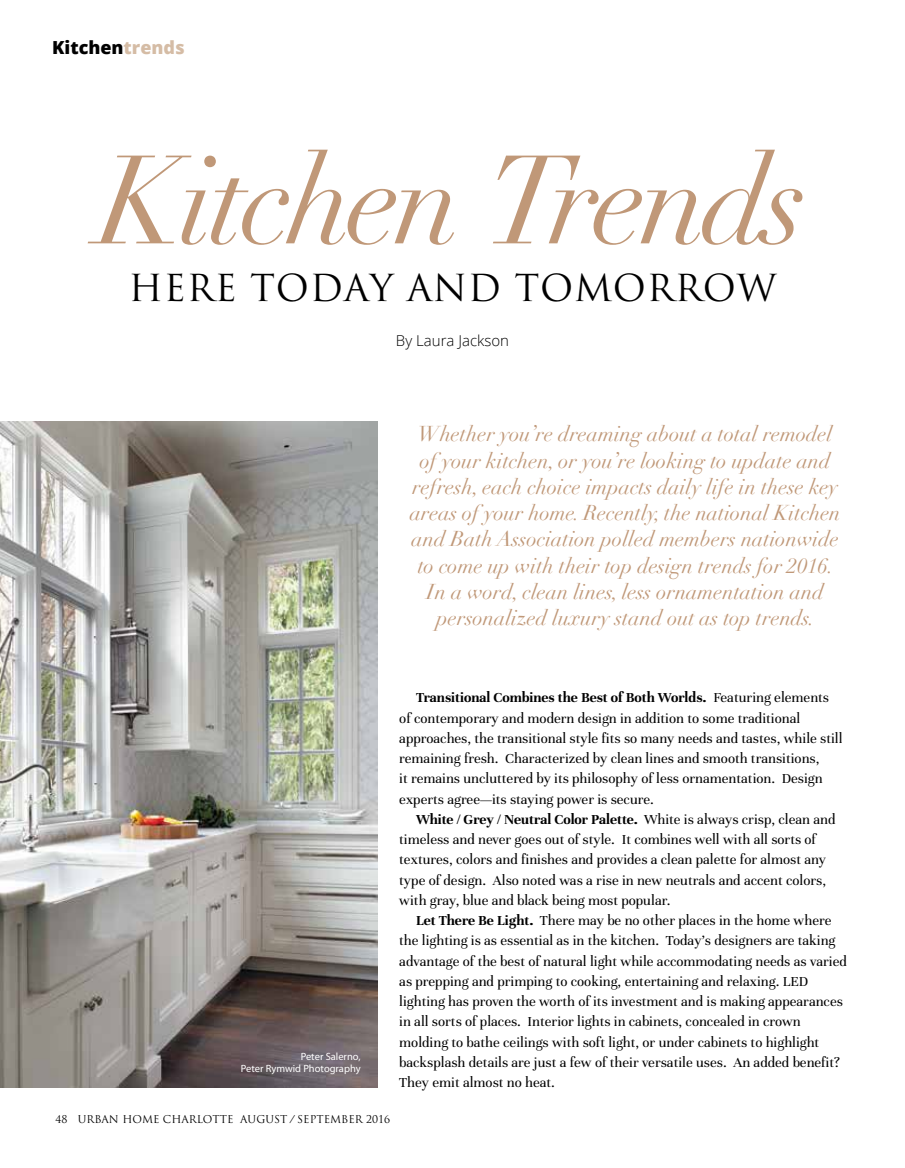
<style>
.page{position:relative;width:905px;height:1168px;background:#fff}
.page>*{position:absolute;margin:0;border:0;box-sizing:border-box;transform-origin:0 0}
.t1{font:italic 123.15px "Didot";letter-spacing:-.04em;color:#c09878}
.t2{font:36.15px "Trajan Pro";letter-spacing:.02em;color:#000}
.t3{font:italic 21px/26.2px "Didot";color:#c09878;text-align:center}
.t4{font:800 18px "Open Sans";color:#000}
.t5{font:15px/20.2px "Unna";color:#000}
.t6{font:300 15px "Open Sans";color:#000}
.t7{font:10.5px "Trajan Pro";color:#000}
.t8{font:10.5px/12.6px "Myriad Pro";color:#fff;text-align:right}
.s1{color:#d5bca5}
.s2{font-weight:700}
</style>
<div class="page">
<img style="left:0;top:421px;width:378px;height:666px">
<p class="t4" style="left:52px;top:34px;width:134px">Kitchen<span class="s1">trends</span></p>
<h1 class="t1" style="left:98px;top:125px;width:710px">Kitchen Trends</h1>
<h2 class="t2" style="left:128px;top:265px;width:649px">HERE TODAY AND TOMORROW</h2>
<p class="t6" style="left:396px;top:330px;width:115px">By Laura Jackson</p>
<p class="t3" style="left:409px;top:421px;width:432px">Whether you’re dreaming about a total remodel of your kitchen, or you’re looking to update and refresh, each choice impacts daily life in these key areas of your home. Recently, the national Kitchen and Bath Association polled members nationwide to come up with their top design trends for 2016.<br>In a word, clean lines, less ornamentation and personalized luxury stand out as top trends.</p>
<p class="t8" style="left:241px;top:1050px;width:121px">Peter Salerno,<br>Peter Rymwid Photography</p>
<p class="t5" style="left:399px;top:688px;width:445px;text-indent:17px"><span class="s2">Transitional Combines the Best of Both Worlds.</span> Featuring elements of contemporary and modern design in addition to some traditional approaches, the transitional style fits so many needs and tastes, while still remaining fresh. Characterized by clean lines and smooth transitions,<br>it remains uncluttered by its philosophy of less ornamentation. Design experts agree—its staying power is secure.</p>
<p class="t5" style="left:399px;top:809px;width:437px;text-indent:17px"><span class="s2">White / Grey / Neutral Color Palette.</span> White is always crisp, clean and timeless and never goes out of style. It combines well with all sorts of textures, colors and finishes and provides a clean palette for almost any type of design. Also noted was a rise in new neutrals and accent colors, with gray, blue and black being most popular.</p>
<p class="t5" style="left:399px;top:910px;width:449px;text-indent:17px"><span class="s2">Let There Be Light.</span> There may be no other places in the home where the lighting is as essential as in the kitchen. Today’s designers are taking advantage of the best of natural light while accommodating needs as varied as prepping and primping to cooking, entertaining and relaxing. LED lighting has proven the worth of its investment and is making appearances in all sorts of places. Interior lights in cabinets, concealed in crown molding to bathe ceilings with soft light, or under cabinets to highlight backsplash details are just a few of their versatile uses. An added benefit?<br>They emit almost no heat.</p>
<p class="t7" style="left:56px;top:1113px;width:336px">48 URBAN HOME CHARLOTTE AUGUST / S EPTEMBER 2016</p>
</div>
